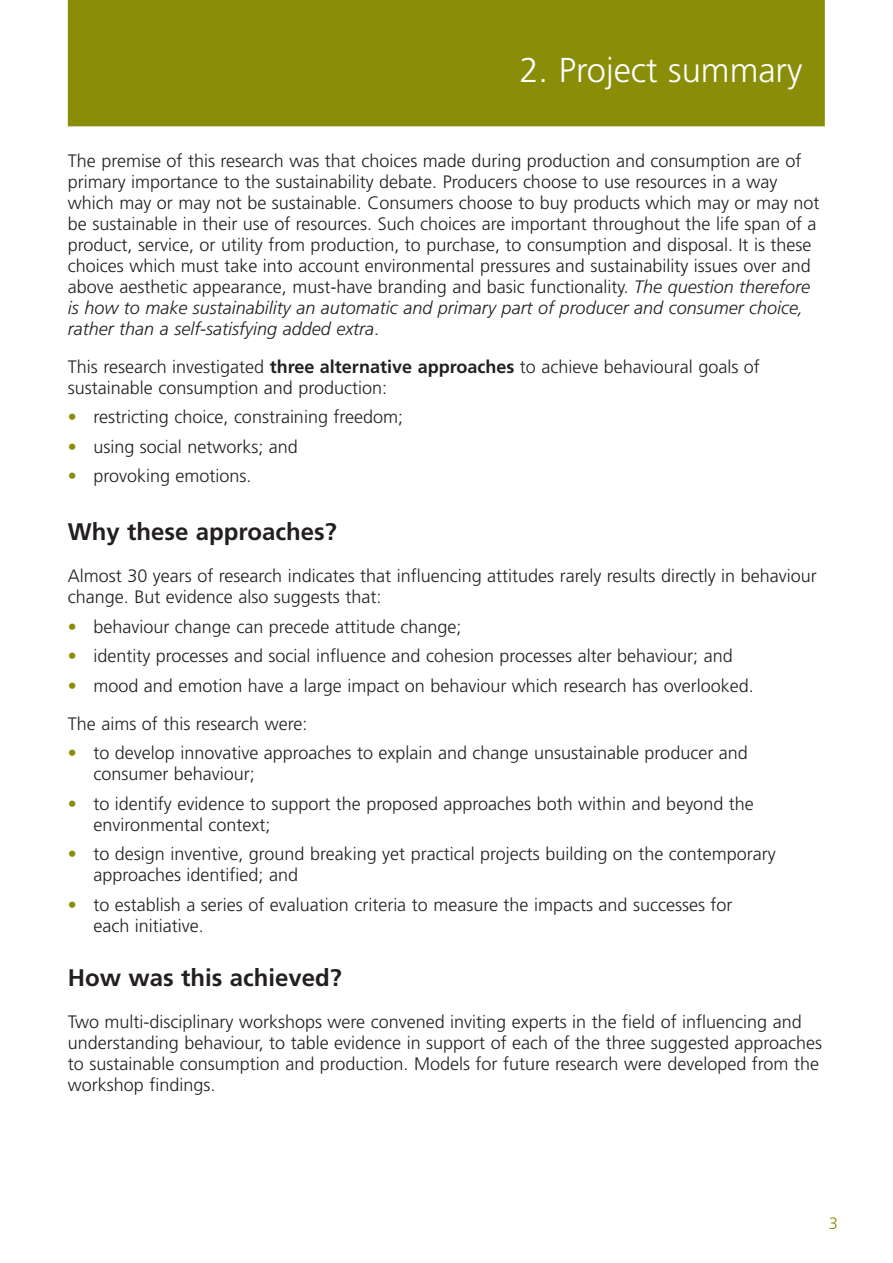
<style>
.page{position:relative;width:893px;height:1263px;background:#fff}
.page>*{position:absolute;margin:0;border:0;box-sizing:border-box;transform-origin:0 0}
.t1{font:300 34.5px "Frutiger";color:#fff}
.t2{font:700 24px "Frutiger";color:#231f20}
.t3{font:300 18px/21px "Frutiger";color:#231f20}
.t4{font:300 16.5px "Frutiger";color:#8a8d08}
.s1{font-style:italic}
.s2{font-weight:700}
.s3{color:#8a8d08}
</style>
<div class="page">
<div style="left:68px;top:0;width:757px;height:126px;background:#8a8d08"></div>
<h1 class="t1" style="left:519px;top:56px;width:284px">2. Project summary</h1>
<p class="t3" style="left:68px;top:151px;width:753px">The premise of this research was that choices made during production and consumption are of primary importance to the sustainability debate. Producers choose to use resources in a way which may or may not be sustainable. Consumers choose to buy products which may or may not be sustainable in their use of resources. Such choices are important throughout the life span of a product, service, or utility from production, to purchase, to consumption and disposal. It is these choices which must take into account environmental pressures and sustainability issues over and above aesthetic appearance, must-have branding and basic functionality. <span class="s1">The question therefore is how to make sustainability an automatic and primary part of producer and consumer choice, rather than a self-satisfying added extra</span>.</p>
<p class="t3" style="left:68px;top:357px;width:693px">This research investigated <span class="s2">three alternative approaches</span> to achieve behavioural goals of sustainable consumption and production:</p>
<p class="t3" style="left:68px;top:408px;width:337px"><span class="s3">•</span> restricting choice, constraining freedom;</p>
<p class="t3" style="left:68px;top:437px;width:232px"><span class="s3">•</span> using social networks; and</p>
<p class="t3" style="left:68px;top:467px;width:185px"><span class="s3">•</span> provoking emotions.</p>
<h2 class="t2" style="left:68px;top:522px;width:270px">Why these approaches?</h2>
<p class="t3" style="left:68px;top:567px;width:750px">Almost 30 years of research indicates that influencing attitudes rarely results directly in behaviour change. But evidence also suggests that:</p>
<p class="t3" style="left:68px;top:617px;width:395px"><span class="s3">•</span> behaviour change can precede attitude change;</p>
<p class="t3" style="left:68px;top:647px;width:666px"><span class="s3">•</span> identity processes and social influence and cohesion processes alter behaviour; and</p>
<p class="t3" style="left:68px;top:668px;width:687px;line-height:38px"><span class="s3">•</span> mood and emotion have a large impact on behaviour which research has overlooked.<br>The aims of this research were:</p>
<p class="t3" style="left:93px;top:744px;width:656px;text-indent:-26px"><span class="s3">•</span> to develop innovative approaches to explain and change unsustainable producer and consumer behaviour;</p>
<p class="t3" style="left:93px;top:794px;width:662px;text-indent:-26px"><span class="s3">•</span> to identify evidence to support the proposed approaches both within and beyond the environmental context;</p>
<p class="t3" style="left:93px;top:845px;width:684px;text-indent:-26px"><span class="s3">•</span> to design inventive, ground breaking yet practical projects building on the contemporary approaches identified; and</p>
<p class="t3" style="left:93px;top:895px;width:641px;text-indent:-26px"><span class="s3">•</span> to establish a series of evaluation criteria to measure the impacts and successes for each initiative.</p>
<h2 class="t2" style="left:68px;top:968px;width:275px">How was this achieved?</h2>
<p class="t3" style="left:68px;top:1012px;width:756px">Two multi-disciplinary workshops were convened inviting experts in the field of influencing and understanding behaviour, to table evidence in support of each of the three suggested approaches to sustainable consumption and production. Models for future research were developed from the workshop findings.</p>
<p class="t4" style="left:829px;top:1217px;width:11px">3</p>
</div>
